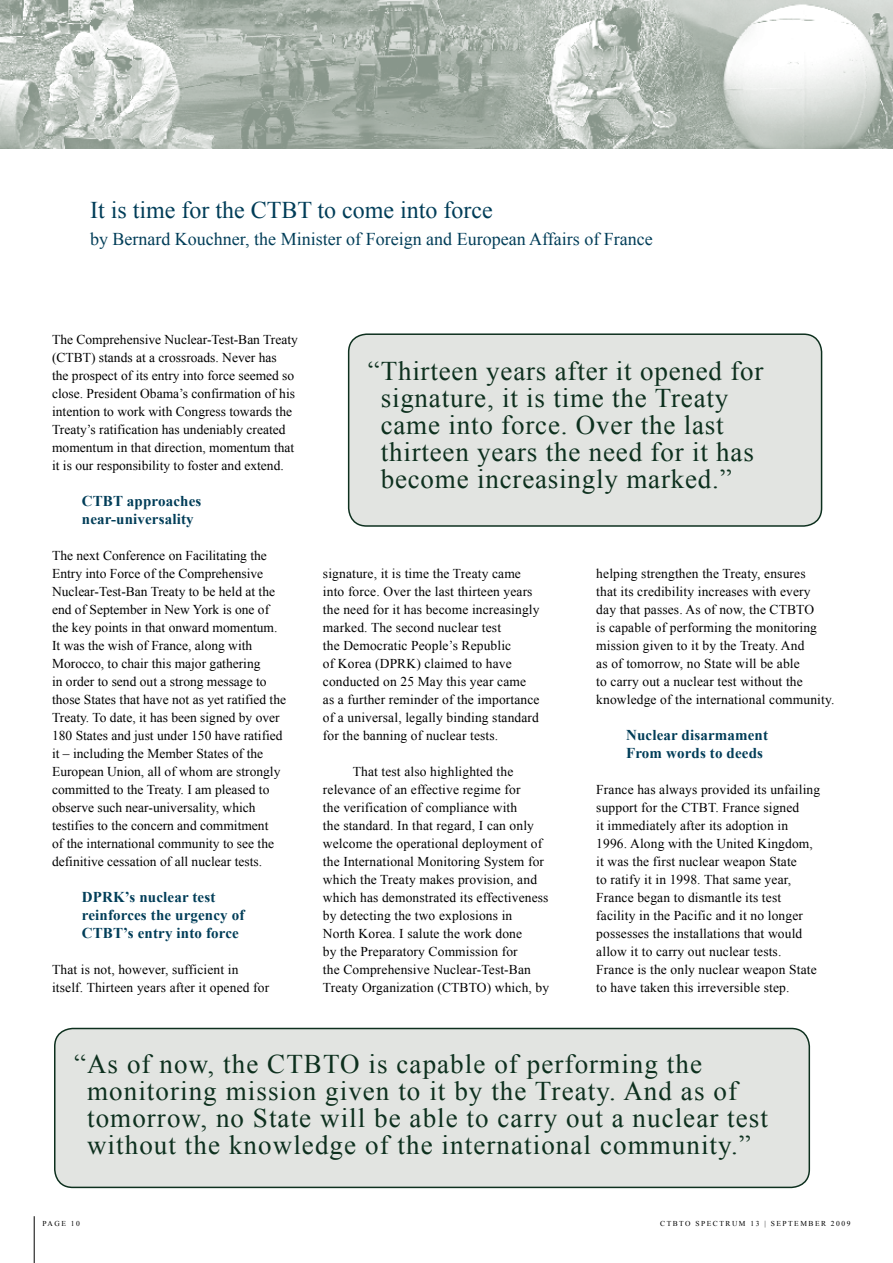
<style>
.page{position:relative;width:893px;height:1263px;background:#fff}
.page>*{position:absolute;margin:0;border:0;box-sizing:border-box;transform-origin:0 0}
.t1{font:27px/27px "Times New Roman";letter-spacing:.04em;color:#0d301e}
.t2{font:24px "Times New Roman";color:#003d58}
.t3{font:18px "Times New Roman";color:#003d58}
.t4{font:700 15px/18px "Times New Roman";letter-spacing:.01em;color:#003d58}
.t5{font:13.5px/18px "Times New Roman";letter-spacing:.01em;color:#000}
.t6{font:7.5px "Times New Roman";letter-spacing:.2em;color:#000}
</style>
<div class="page">
<img style="left:0;top:0;width:893px;height:149px">
<div style="left:349px;top:334px;width:473px;height:192px;background:#e2e4e1;border-radius:18px"></div>
<div style="left:348px;top:333px;width:474px;height:194px;border:2px solid #0d301e;border-radius:18px"></div>
<div style="left:55px;top:1028px;width:754px;height:159px;background:#e2e4e1;border-radius:18px"></div>
<div style="left:54px;top:1028px;width:756px;height:160px;border:2px solid #0d301e;border-radius:18px"></div>
<hr style="left:34px;top:1216px;width:1px;height:47px;background:#000">
<h2 class="t2" style="left:90px;top:194px;width:404px">It is time for the CTBT to come into force</h2>
<h3 class="t3" style="left:90px;top:227px;width:564px">by Bernard Kouchner, the Minister of Foreign and European Affairs of France</h3>
<p class="t5" style="left:52px;top:330px;width:247px">The Comprehensive Nuclear-Test-Ban Treaty (CTBT) stands at a crossroads. Never has<br>the prospect of its entry into force seemed so close. President Obama’s confirmation of his intention to work with Congress towards the Treaty’s ratification has undeniably created momentum in that direction, momentum that it is our responsibility to foster and extend.</p>
<p class="t4" style="left:82px;top:492px;width:12px">CTBT</p>
<p class="t4" style="left:82px;top:492px;width:121px;text-indent:45px">approaches near-universality</p>
<p class="t5" style="left:52px;top:546px;width:235px">The next Conference on Facilitating the Entry into Force of the Comprehensive Nuclear-Test-Ban Treaty to be held at the end of September in New York is one of the key points in that onward momentum.<br>It was the wish of France, along with Morocco, to chair this major gathering<br>in order to send out a strong message to those States that have not as yet ratified the Treaty. To date, it has been signed by over 180 States and just under 150 have ratified it – including the Member States of the European Union, all of whom are strongly committed to the Treaty. I am pleased to observe such near-universality, which testifies to the concern and commitment<br>of the international community to see the definitive cessation of all nuclear tests.</p>
<p class="t4" style="left:82px;top:888px;width:164px">DPRK’s nuclear test reinforces the urgency of<br>CTBT</p>
<p class="t4" style="left:123px;top:924px;width:117px">’s entry into force</p>
<p class="t5" style="left:52px;top:960px;width:219px">That is not, however, sufficient in itself. Thirteen years after it opened for</p>
<h1 class="t1" style="left:381px;top:357px;width:384px;text-indent:-13px">“Thirteen years after it opened for signature, it is time the Treaty came into force. Over the last thirteen years the need for it has become increasingly marked.”</h1>
<p class="t5" style="left:323px;top:564px;width:218px">signature, it is time the Treaty came into force. Over the last thirteen years the need for it has become increasingly marked. The second nuclear test<br>the Democratic People’s Republic<br>of Korea (DPRK) claimed to have conducted on 25 May this year came as a further reminder of the importance of a universal, legally binding standard for the banning of nuclear tests.</p>
<p class="t5" style="left:323px;top:762px;width:228px;text-indent:30px">That test also highlighted the relevance of an effective regime for<br>the verification of compliance with<br>the standard. In that regard, I can only welcome the operational deployment of the International Monitoring System for which the Treaty makes provision, and which has demonstrated its effectiveness by detecting the two explosions in<br>North Korea. I salute the work done<br>by the Preparatory Commission for<br>the Comprehensive Nuclear-Test-Ban Treaty Organization (CTBTO) which, by</p>
<p class="t5" style="left:596px;top:564px;width:240px">helping strengthen the Treaty, ensures<br>that its credibility increases with every<br>day that passes. As of now, the CTBTO<br>is capable of performing the monitoring mission given to it by the Treaty. And<br>as of tomorrow, no State will be able<br>to carry out a nuclear test without the knowledge of the international community.</p>
<p class="t4" style="left:626px;top:726px;width:143px">Nuclear disarmament<br>From words to deeds</p>
<p class="t5" style="left:596px;top:780px;width:225px">France has always provided its unfailing support for the CTBT. France signed<br>it immediately after its adoption in 1996. Along with the United Kingdom, it was the first nuclear weapon State<br>to ratify it in 1998. That same year, France began to dismantle its test facility in the Pacific and it no longer possesses the installations that would allow it to carry out nuclear tests.<br>France is the only nuclear weapon State to have taken this irreversible step.</p>
<h1 class="t1" style="left:87px;top:1050px;width:682px;text-indent:-13px">“As of now, the CTBTO is capable of performing the monitoring mission given to it by the Treaty. And as of tomorrow, no State will be able to carry out a nuclear test without the knowledge of the international community.”</h1>
<p class="t6" style="left:43px;top:1218px;width:39px">pa ge 10</p>
<p class="t6" style="left:660px;top:1219px;width:49px">CTBTO Spectrum</p>
<p class="t6" style="left:750px;top:1219px;width:34px">13 | September</p>
<p class="t6" style="left:831px;top:1219px;width:21px">2009</p>
</div>
